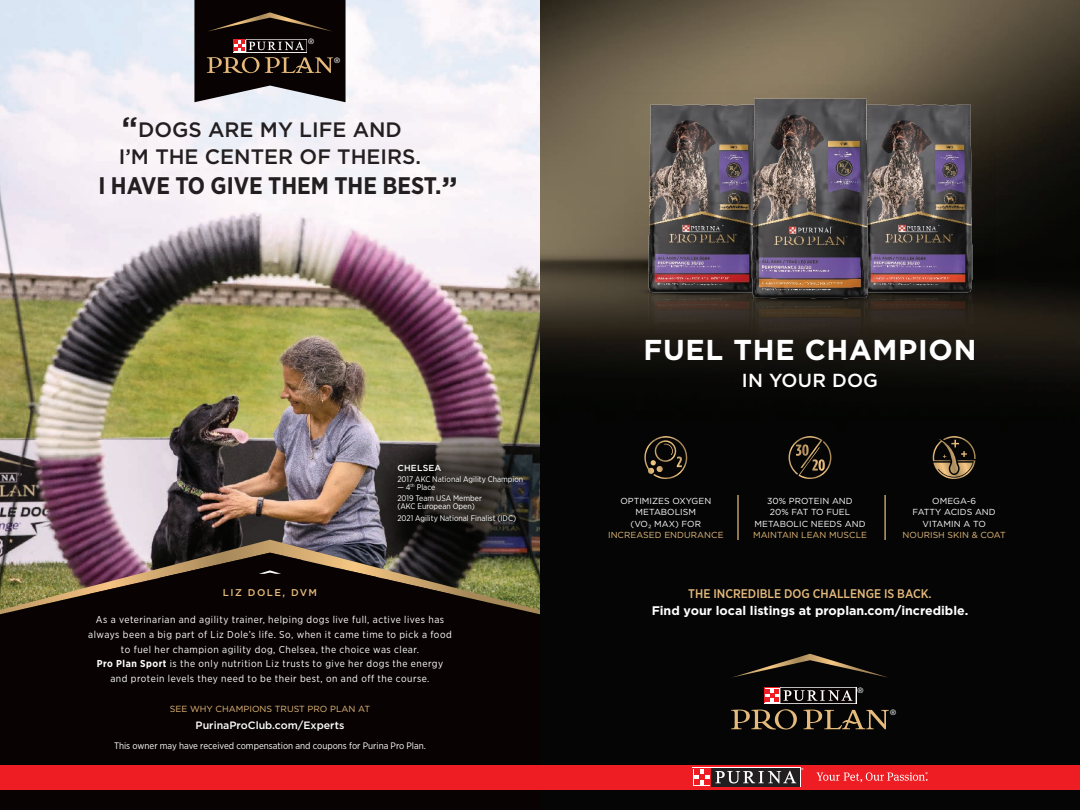
<style>
.page{position:relative;width:1080px;height:810px;background:#fff}
.page>*{position:absolute;margin:0;border:0;box-sizing:border-box;transform-origin:0 0}
.t1{font:700 29.38px "Gotham";color:#231f20}
.t2{font:700 28.75px "Gotham";letter-spacing:.025em;color:#fff}
.t3{font:700 24px "Gotham Narrow";color:#231f20}
.t4{font:500 20.88px/27.1px "Gotham";color:#231f20;text-align:center}
.t5{font:500 18.88px "Gotham";letter-spacing:.01em;color:#fff}
.t6{font:700 12.5px "Gotham";color:#fff}
.t7{font:500 12.5px "Gotham Narrow";color:#e6ba7b}
.t8{font:500 10.62px "Gotham";color:#fff}
.t9{font:10px/14.9px "Gotham Narrow";letter-spacing:.05em;color:#fff;text-align:center}
.t10{font:500 9.88px "Gotham";letter-spacing:.15em;color:#e6ba7b}
.t11{font:9.38px "Gotham Narrow";color:#fff}
.t12{font:8.88px "Gotham";color:#e6ba7b}
.t13{font:8.75px/11.4px "Gotham";letter-spacing:.005em;color:#fff;text-align:center}
.t14{font:8.75px "Gotham";letter-spacing:.005em;color:#e6ba7b}
.t15{font:500 8.75px "Gotham";letter-spacing:.025em;color:#fff}
.t16{font:8.12px/11.2px "Gotham Narrow";color:#fff}
.t17{font:7.5px "Helvetica Neue LT Std";color:#fff}
.s1{font-family:"Gotham";font-size:29.38px}
.s2{font-weight:700}
</style>
<div class="page">
<img style="left:0;top:0;width:540px;height:540px">
<img style="left:540px;top:0;width:540px;height:810px">
<img style="left:0;top:540px;width:540px;height:13px">
<svg style="left:0;top:553px;width:540px;height:257px;fill:#080302"></svg>
<img style="left:893px;top:303px;width:103px;height:66px">
<img style="left:624px;top:303px;width:103px;height:66px">
<img style="left:893px;top:93px;width:103px;height:210px">
<img style="left:624px;top:93px;width:103px;height:210px">
<img style="left:727px;top:311px;width:166px;height:71px">
<img style="left:727px;top:86px;width:166px;height:225px">
<div style="left:0;top:765px;width:1080px;height:24px;background:#ee1d23"></div>
<div style="left:692px;top:768px;width:108px;height:19px;background:#231f20"></div>
<svg style="left:693px;top:768px;width:18px;height:18px"></svg>
<div style="left:694px;top:769px;width:16px;height:17px;background:#fff"></div>
<svg style="left:694px;top:768px;width:109px;height:17px"></svg>
<svg style="left:817px;top:772px;width:111px;height:10px"></svg>
<svg style="left:933px;top:436px;width:43px;height:43px"></svg>
<svg style="left:644px;top:436px;width:44px;height:44px"></svg>
<svg style="left:789px;top:436px;width:42px;height:43px"></svg>
<hr style="left:884px;top:495px;width:2px;height:45px;background:#e6ba7b">
<hr style="left:737px;top:495px;width:2px;height:45px;background:#e6ba7b">
<svg style="left:259px;top:570px;width:22px;height:4px"></svg>
<svg style="left:194px;top:0;width:152px;height:102px"></svg>
<svg style="left:731px;top:709px;width:158px;height:20px"></svg>
<svg style="left:764px;top:687px;width:92px;height:17px"></svg>
<div style="left:780px;top:688px;width:76px;height:15px;background:#080302"></div>
<div style="left:764px;top:688px;width:16px;height:15px;background:#ee1d23"></div>
<svg style="left:765px;top:688px;width:14px;height:15px"></svg>
<svg style="left:766px;top:689px;width:86px;height:13px"></svg>
<svg style="left:731px;top:654px;width:158px;height:24px"></svg>
<p class="t17" style="left:308px;top:37px;width:7px">®</p>
<p class="t17" style="left:334px;top:55px;width:7px">®</p>
<h1 class="t1" style="left:122px;top:108px;width:17px">“</h1>
<h3 class="t4" style="left:119px;top:116px;width:304px">DOGS ARE MY LIFE AND<br>I’M THE CENTER OF THEIRS.</h3>
<h3 class="t3" style="left:98px;top:171px;width:361px">I HAVE TO GIVE THEM THE BEST.<span class="s1">”</span></h3>
<p class="t10" style="left:223px;top:586px;width:96px">LIZ DOLE, DVM</p>
<p class="t15" style="left:397px;top:462px;width:46px">CHELSEA</p>
<p class="t16" style="left:397px;top:473px;width:127px">2017 AKC National Agility Champion</p>
<p class="t16" style="left:397px;top:481px;width:86px">— 4<sup>th</sup> Place<br>2019 Team USA Member</p>
<p class="t16" style="left:397px;top:501px;width:120px">(AKC European Open)<br>2021 Agility National Finalist (IDC)</p>
<p class="t9" style="left:88px;top:612px;width:365px">As a veterinarian and agility trainer, helping dogs live full, active lives has always been a big part of Liz Dole’s life. So, when it came time to pick a food to fuel her champion agility dog, Chelsea, the choice was clear.<br><span class="s2">Pro Plan Sport</span> is the only nutrition Liz trusts to give her dogs the energy and protein levels they need to be their best, on and off the course.</p>
<p class="t12" style="left:170px;top:703px;width:202px">SEE WHY CHAMPIONS TRUST PRO PLAN AT</p>
<p class="t8" style="left:196px;top:719px;width:150px">PurinaProClub.com/Experts</p>
<p class="t11" style="left:114px;top:740px;width:313px">This owner may have received compensation and coupons for Purina Pro Plan.</p>
<h2 class="t2" style="left:644px;top:330px;width:334px">FUEL THE CHAMPION</h2>
<h3 class="t5" style="left:742px;top:368px;width:138px">IN YOUR DOG</h3>
<p class="t13" style="left:620px;top:495px;width:92px">OPTIMIZES OXYGEN<br>METABOLISM<br>(VO₂ MAX) FOR</p>
<p class="t14" style="left:608px;top:529px;width:117px">INCREASED ENDURANCE</p>
<p class="t13" style="left:754px;top:495px;width:113px">30% PROTEIN AND<br>20% FAT TO FUEL<br>METABOLIC NEEDS AND</p>
<p class="t14" style="left:753px;top:529px;width:115px">MAINTAIN LEAN MUSCLE</p>
<p class="t13" style="left:913px;top:495px;width:85px">OMEGA-6<br>FATTY ACIDS AND<br>VITAMIN A TO</p>
<p class="t14" style="left:903px;top:529px;width:105px">NOURISH SKIN &amp; COAT</p>
<p class="t7" style="left:688px;top:585px;width:245px">THE INCREDIBLE DOG CHALLENGE IS BACK.</p>
<p class="t6" style="left:652px;top:603px;width:318px">Find your local listings at proplan.com/incredible.</p>
<p class="t17" style="left:857px;top:686px;width:7px">®</p>
<p class="t17" style="left:890px;top:708px;width:7px">®</p>
</div>
